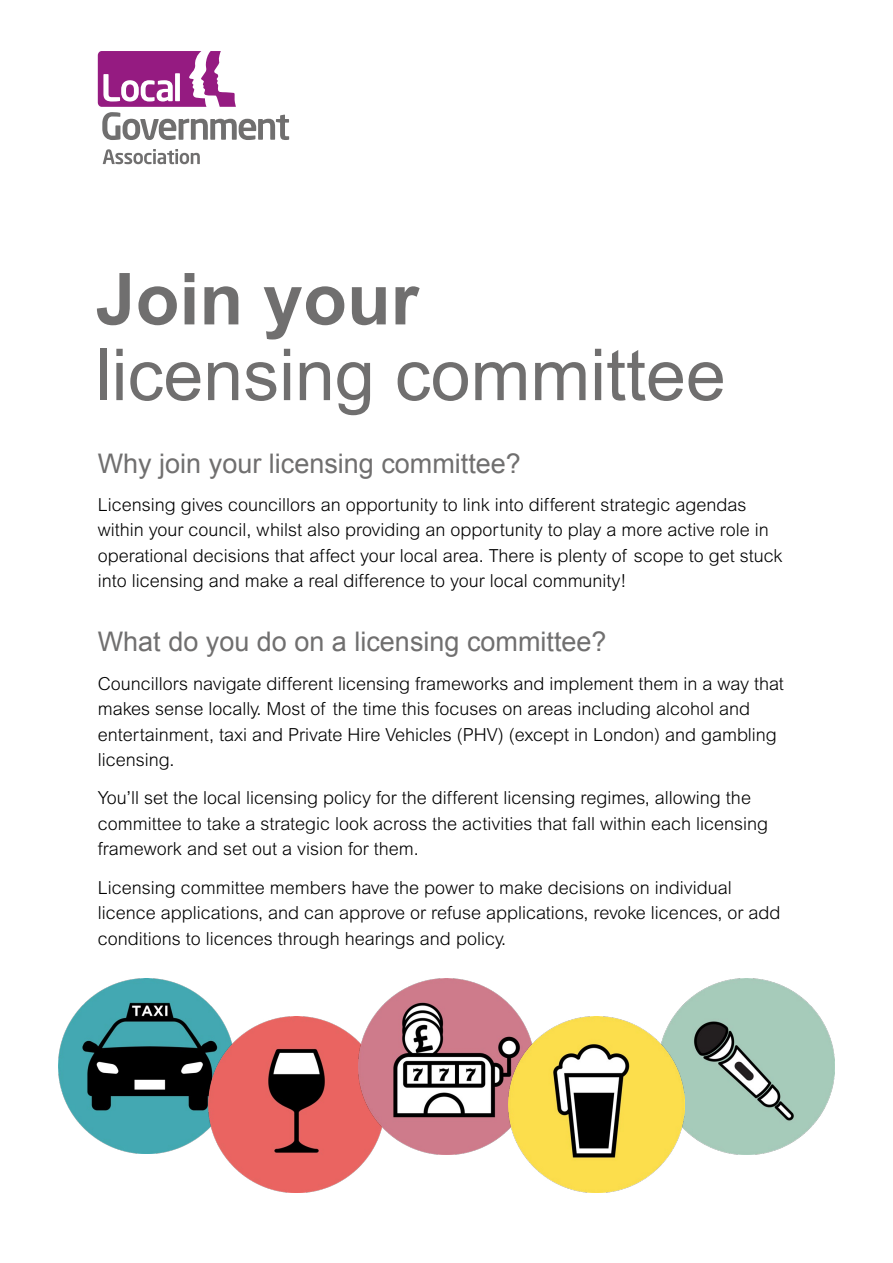
<style>
.page{position:relative;width:893px;height:1263px;background:#fff}
.page>*{position:absolute;margin:0;border:0;box-sizing:border-box;transform-origin:0 0}
.COVER_HEADER_1{font:71.7px/75.8px "Arial";color:#706f6f}
.HEADER_2{font:27px "Arial";color:#706f6f}
.BODY{font:300 18px/25.5px "Arial MT Std";color:#000}
.s1{font-weight:700}
</style>
<div class="page">
<svg style="left:103px;top:149px;width:97px;height:15px"></svg>
<svg style="left:98px;top:51px;width:191px;height:89px"></svg>
<img style="left:59px;top:978px;width:161px;height:176px">
<img style="left:209px;top:1017px;width:161px;height:176px">
<img style="left:673px;top:978px;width:161px;height:176px">
<img style="left:358px;top:978px;width:162px;height:176px">
<img style="left:508px;top:1017px;width:176px;height:176px">
<p class="COVER_HEADER_1" style="left:96px;top:262px;width:632px"><span class="s1">Join your<br></span>licensing committee</p>
<p class="HEADER_2" style="left:98px;top:445px;width:425px">Why join your licensing committee?</p>
<p class="BODY" style="left:98px;top:492px;width:686px">Licensing gives councillors an opportunity to link into different strategic agendas within your council, whilst also providing an opportunity to play a more active role in operational decisions that affect your local area. There is plenty of scope to get stuck into licensing and make a real difference to your local community!</p>
<p class="HEADER_2" style="left:98px;top:624px;width:510px">What do you do on a licensing committee?</p>
<p class="BODY" style="left:98px;top:670px;width:688px">Councillors navigate different licensing frameworks and implement them in a way that makes sense locally. Most of the time this focuses on areas including alcohol and entertainment, taxi and Private Hire Vehicles (PHV) (except in London) and gambling licensing.</p>
<p class="BODY" style="left:98px;top:785px;width:672px">You’ll set the local licensing policy for the different licensing regimes, allowing the committee to take a strategic look across the activities that fall within each licensing framework and set out a vision for them.</p>
<p class="BODY" style="left:98px;top:874px;width:684px">Licensing committee members have the power to make decisions on individual licence applications, and can approve or refuse applications, revoke licences, or add conditions to licences through hearings and policy.</p>
</div>
